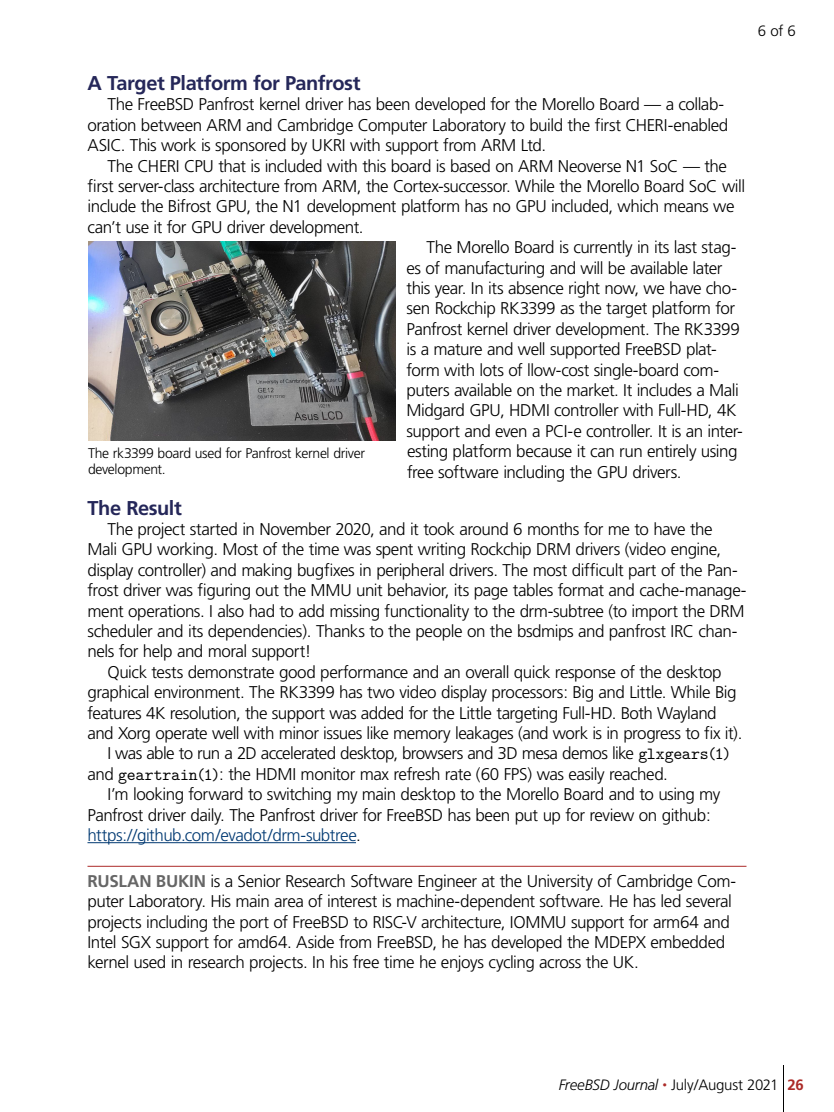
<style>
.page{position:relative;width:834px;height:1112px;background:#fff}
.page>*{position:absolute;margin:0;border:0;box-sizing:border-box;transform-origin:0 0}
.a_head{font:700 20px "Frutiger";letter-spacing:-.025em;color:#252759}
.body_copy{font:300 17px/20.4px "Frutiger";letter-spacing:-.03em;color:#000}
.author_bio{font:300 17px/20.4px "Frutiger";letter-spacing:-.025em;color:#000}
.t1{font:300 15px "Frutiger";letter-spacing:-.02em;color:#000}
.body_copy___no_inden{font:300 14px/16.8px "Frutiger";letter-spacing:-.025em;color:#000}
.s1{font-family:"LM Mono 10";font-weight:400}
.s2{color:#013972}
.s3{font-weight:700;color:#666}
.s4{font-style:italic}
.s5{font-style:italic;font-size:9px;color:#ac2b28}
.s6{font-weight:700;color:#ac2b28}
</style>
<div class="page">
<hr style="left:783px;top:1065px;width:1px;height:47px;background:#000">
<hr style="left:88px;top:842px;width:268px;height:1px;background:#013972">
<hr style="left:88px;top:866px;width:658px;height:1px;background:#ac2b28">
<img style="left:88px;top:242px;width:308px;height:199px">
<p class="t1" style="left:758px;top:22px;width:40px">6 of 6</p>
<p class="a_head" style="left:88px;top:71px;width:275px">A Target Platform for Panfrost</p>
<p class="body_copy" style="left:88px;top:95px;width:642px;text-indent:20px">The FreeBSD Panfrost kernel driver has been developed for the Morello Board — a collab&shy;oration between ARM and Cambridge Computer Laboratory to build the first CHERI-enabled<br>ASIC. This work is sponsored by UKRI with support from ARM Ltd.</p>
<p class="body_copy" style="left:88px;top:156px;width:659px;text-indent:20px">The CHERI CPU that is included with this board is based on ARM Neoverse N1 SoC — the first server-class architecture from ARM, the Cortex-successor. While the Morello Board SoC will include the Bifrost GPU, the N1 development platform has no GPU included, which means we can’t use it for GPU driver development.</p>
<p class="body_copy" style="left:406px;top:237px;width:338px;text-indent:20px">The Morello Board is currently in its last stag&shy;es of manufacturing and will be available later this year. In its absence right now, we have cho&shy;sen Rockchip RK3399 as the target platform for Panfrost kernel driver development. The RK3399 is a mature and well supported FreeBSD plat&shy;form with lots of llow-cost single-board com&shy;puters available on the market. It includes a Mali Midgard GPU, HDMI controller with Full-HD, 4K support and even a PCI-e controller. It is an inter&shy;esting platform because it can run entirely using free software including the GPU drivers.</p>
<p class="a_head" style="left:88px;top:496px;width:96px">The Result</p>
<p class="body_copy" style="left:88px;top:519px;width:661px;text-indent:20px">The project started in November 2020, and it took around 6 months for me to have the Mali GPU working. Most of the time was spent writing Rockchip DRM drivers (video engine, display controller) and making bugfixes in peripheral drivers. The most difficult part of the Pan&shy;frost driver was figuring out the MMU unit behavior, its page tables format and cache-manage&shy;ment operations. I also had to add missing functionality to the drm-subtree (to import the DRM scheduler and its dependencies). Thanks to the people on the bsdmips and panfrost IRC chan&shy;nels for help and moral support!</p>
<p class="body_copy" style="left:88px;top:662px;width:656px;text-indent:20px">Quick tests demonstrate good performance and an overall quick response of the desktop graphical environment. The RK3399 has two video display processors: Big and Little. While Big features 4K resolution, the support was added for the Little targeting Full-HD. Both Wayland and Xorg operate well with minor issues like memory leakages (and work is in progress to fix it).</p>
<p class="body_copy" style="left:88px;top:744px;width:645px;text-indent:20px">I was able to run a 2D accelerated desktop, browsers and 3D mesa demos like <span class="s1">glxgears(1) </span>and <span class="s1">geartrain(1)</span>: the HDMI monitor max refresh rate (60 FPS) was easily reached.</p>
<p class="body_copy" style="left:88px;top:784px;width:634px;text-indent:20px">I’m looking forward to switching my main desktop to the Morello Board and to using my<br>Panfrost driver daily. The Panfrost driver for FreeBSD has been put up for review on github: <span class="s2">https://github.com/evadot/drm-subtree</span>.</p>
<p class="author_bio" style="left:88px;top:871px;width:650px"><span class="s3">RUSLAN BUKIN</span> is a Senior Research Software Engineer at the University of Cambridge Com&shy;puter Laboratory. His main area of interest is machine-dependent software. He has led several projects including the port of FreeBSD to RISC-V architecture, IOMMU support for arm64 and Intel SGX support for amd64. Aside from FreeBSD, he has developed the MDEPX embedded kernel used in research projects. In his free time he enjoys cycling across the UK.</p>
<p class="body_copy___no_inden" style="left:88px;top:444px;width:279px">The rk3399 board used for Panfrost kernel driver development.</p>
<p class="t1" style="left:559px;top:1077px;width:247px"><span class="s4">FreeBSD Journal</span> <span class="s5">•</span> July/August 2021 <span class="s6">26</span></p>
</div>
